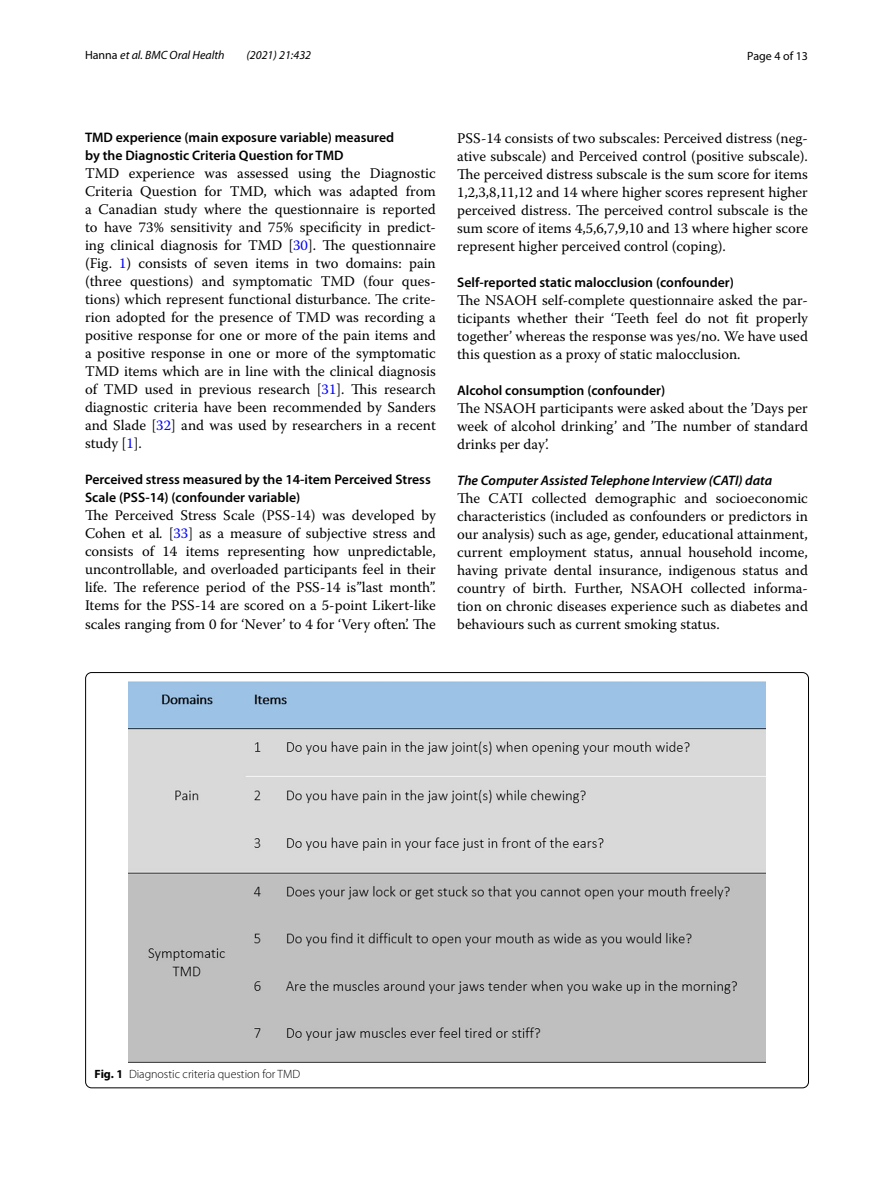
<style>
.page{position:relative;width:893px;height:1187px;background:#fff}
.page>*{position:absolute;margin:0;border:0;box-sizing:border-box;transform-origin:0 0}
.t1{font:14.7px/18px "Warnock Pro";color:#000;text-align:justify}
.t2{font:600 13.8px/18px "Myriad Pro";color:#000}
.t3{font:italic 600 13.8px "Myriad Pro";color:#000}
.t4{font:300 12px "Myriad Pro";color:#000}
.t5{font:italic 12px "Myriad Pro";color:#000}
.t6{font:12px "Myriad Pro";color:#000}
.s1{font-style:normal}
.s2{color:#00f}
.s3{font-style:italic}
.s4{font-weight:700}
</style>
<div class="page">
<img style="left:128px;top:681px;width:638px;height:381px">
<p class="t5" style="left:85px;top:48px;width:141px"><span class="s1">Hanna</span> et al. BMC Oral Health</p>
<p class="t5" style="left:247px;top:48px;width:66px">(2021) 21:432</p>
<p class="t6" style="left:747px;top:48px;width:62px">Page 4 of 13</p>
<p class="t2" style="left:85px;top:128px;width:311px">TMD experience (main exposure variable) measured by the Diagnostic Criteria Question for TMD</p>
<p class="t1" style="left:85px;top:164px;width:352px">TMD experience was assessed using the Diagnostic Criteria Question for TMD, which was adapted from a Canadian study where the questionnaire is reported to have 73% sensitivity and 75% specificity in predict&shy;ing clinical diagnosis for TMD [<span class="s2">30</span>]. The questionnaire (Fig. <span class="s2">1</span>) consists of seven items in two domains: pain (three questions) and symptomatic TMD (four ques&shy;tions) which represent functional disturbance. The crite&shy;rion adopted for the presence of TMD was recording a positive response for one or more of the pain items and a positive response in one or more of the symptomatic TMD items which are in line with the clinical diagnosis of TMD used in previous research [<span class="s2">31</span>]. This research diagnostic criteria have been recommended by Sanders and Slade [<span class="s2">32</span>] and was used by researchers in a recent study [<span class="s2">1</span>].</p>
<p class="t2" style="left:85px;top:470px;width:347px">Perceived stress measured by the 14‑item Perceived Stress<br>Scale (PSS‑14) (confounder variable)</p>
<p class="t1" style="left:85px;top:506px;width:352px">The Perceived Stress Scale (PSS-14) was developed by Cohen et al<span class="s3">.</span> [<span class="s2">33</span>] as a measure of subjective stress and consists of 14 items representing how unpredictable, uncontrollable, and overloaded participants feel in their life. The reference period of the PSS-14 is”last month”.<br>Items for the PSS-14 are scored on a 5-point Likert-like scales ranging from 0 for ‘Never’ to 4 for ‘Very often’. The</p>
<p class="t1" style="left:457px;top:128px;width:352px">PSS-14 consists of two subscales: Perceived distress (neg&shy;ative subscale) and Perceived control (positive subscale).<br>The perceived distress subscale is the sum score for items 1,2,3,8,11,12 and 14 where higher scores represent higher perceived distress. The perceived control subscale is the sum score of items 4,5,6,7,9,10 and 13 where higher score represent higher perceived control (coping).</p>
<p class="t2" style="left:457px;top:273px;width:278px">Self‑reported static malocclusion (confounder)</p>
<p class="t1" style="left:457px;top:290px;width:352px">The NSAOH self-complete questionnaire asked the par&shy;ticipants whether their ‘Teeth feel do not fit properly together’ whereas the response was yes/no. We have used this question as a proxy of static malocclusion.</p>
<p class="t2" style="left:457px;top:381px;width:210px">Alcohol consumption (confounder)</p>
<p class="t1" style="left:457px;top:398px;width:352px">The NSAOH participants were asked about the ’Days per week of alcohol drinking’ and ’The number of standard drinks per day’.</p>
<p class="t3" style="left:457px;top:471px;width:317px">The Computer Assisted Telephone Interview (CATI) data</p>
<p class="t1" style="left:457px;top:488px;width:352px">The CATI collected demographic and socioeconomic characteristics (included as confounders or predictors in our analysis) such as age, gender, educational attainment, current employment status, annual household income, having private dental insurance, indigenous status and country of birth. Further, NSAOH collected informa&shy;tion on chronic diseases experience such as diabetes and behaviours such as current smoking status.</p>
<p class="t4" style="left:95px;top:1066px;width:207px"><span class="s4">Fig. 1</span> Diagnostic criteria question for TMD</p>
</div>
